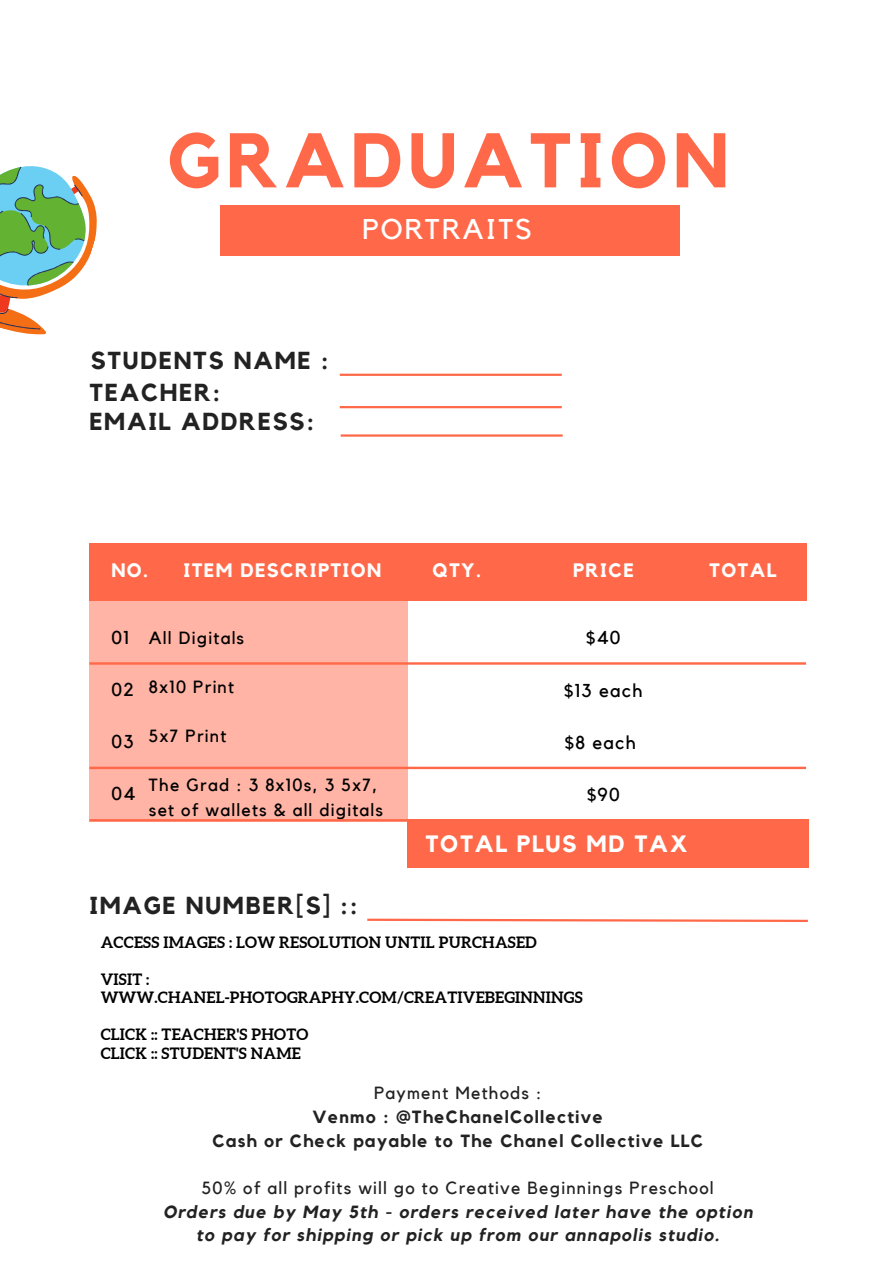
<style>
.page{position:relative;width:894px;height:1264px;background:#fff}
.page>*{position:absolute;margin:0;border:0;box-sizing:border-box;transform-origin:0 0}
.t1{font:700 76.35px "Kollektif";letter-spacing:.07em;color:#ff6949}
.t2{font:28.35px "Kollektif";letter-spacing:.07em;color:#fff}
.t3{font:700 24.45px "Kollektif";letter-spacing:.07em;color:#222}
.t4{font:700 23.55px "Kollektif";letter-spacing:.07em;color:#fff}
.t5{font:700 19.35px "Kollektif";letter-spacing:.07em;color:#fff}
.t6{font:18.6px "Kollektif";letter-spacing:.07em;color:#000}
.t7{font:italic 700 17.55px/23.7px "Kollektif";letter-spacing:.07em;color:#222;text-align:center}
.t8{font:17.55px/24.6px "Kollektif";letter-spacing:.07em;color:#000}
.t9{font:700 17.55px "Kollektif";letter-spacing:.07em;color:#222}
.t10{font:17.55px "Kollektif";letter-spacing:.07em;color:#222}
.t11{font:700 15.6px "Aleo";letter-spacing:.015em;color:#000}
</style>
<div class="page">
<svg style="left:367px;top:918px;width:441px;height:4px"></svg>
<div style="left:89px;top:543px;width:718px;height:57px;background:#ff6949"></div>
<div style="left:220px;top:205px;width:460px;height:50px;background:#ff6949"></div>
<div style="left:89px;top:596px;width:319px;height:225px;background:#ffb4a5"></div>
<hr style="left:89px;top:662px;width:716px;height:2px;background:#ff6949">
<hr style="left:89px;top:766px;width:716px;height:3px;background:#ff6949">
<hr style="left:89px;top:819px;width:718px;height:2px;background:#ff6949">
<div style="left:407px;top:819px;width:400px;height:48px;background:#ff6949"></div>
<svg style="left:0;top:166px;width:97px;height:169px"></svg>
<hr style="left:339px;top:373px;width:222px;height:3px;background:#ff6949">
<hr style="left:339px;top:406px;width:222px;height:2px;background:#ff6949">
<hr style="left:340px;top:434px;width:222px;height:2px;background:#ff6949">
<p class="t1" style="left:167px;top:126px;width:562px">GRADUATION</p>
<p class="t2" style="left:362px;top:216px;width:171px">PORTRAITS</p>
<p class="t3" style="left:91px;top:349px;width:239px">STUDENTS NAME :</p>
<p class="t3" style="left:89px;top:381px;width:132px">TEACHER:</p>
<p class="t3" style="left:89px;top:410px;width:226px">EMAIL ADDRESS:</p>
<p class="t5" style="left:111px;top:561px;width:38px">NO.</p>
<p class="t5" style="left:183px;top:561px;width:199px">ITEM DESCRIPTION</p>
<p class="t5" style="left:432px;top:561px;width:50px">QTY.</p>
<p class="t5" style="left:573px;top:561px;width:62px">PRICE</p>
<p class="t5" style="left:709px;top:561px;width:69px">TOTAL</p>
<p class="t6" style="left:111px;top:629px;width:19px">01</p>
<p class="t6" style="left:111px;top:681px;width:24px">02</p>
<p class="t6" style="left:111px;top:733px;width:24px">03</p>
<p class="t6" style="left:111px;top:785px;width:26px">04</p>
<p class="t8" style="left:149px;top:626px;width:97px">All Digitals</p>
<p class="t8" style="left:149px;top:675px;width:87px">8x10 Print</p>
<p class="t8" style="left:149px;top:724px;width:79px">5x7 Print</p>
<p class="t8" style="left:149px;top:773px;width:236px">The Grad : 3 8x10s, 3 5x7, set of wallets &amp; all digitals</p>
<p class="t3" style="left:89px;top:894px;width:269px">IMAGE NUMBER[S] ::</p>
<p class="t6" style="left:586px;top:629px;width:36px">$40</p>
<p class="t6" style="left:564px;top:681px;width:80px">$13 each</p>
<p class="t6" style="left:564px;top:733px;width:73px">$8 each</p>
<p class="t6" style="left:587px;top:785px;width:34px">$90</p>
<p class="t4" style="left:425px;top:832px;width:264px">TOTAL PLUS MD TAX</p>
<p class="t11" style="left:101px;top:933px;width:437px">ACCESS IMAGES : LOW RESOLUTION UNTIL PURCHASED</p>
<p class="t11" style="left:101px;top:970px;width:50px">VISIT :</p>
<p class="t11" style="left:101px;top:988px;width:483px">WWW.CHANEL-PHOTOGRAPHY.COM/CREATIVEBEGINNINGS</p>
<p class="t11" style="left:101px;top:1025px;width:209px">CLICK :: TEACHER'S PHOTO</p>
<p class="t11" style="left:101px;top:1043px;width:201px">CLICK :: STUDENT'S NAME</p>
<p class="t10" style="left:374px;top:1085px;width:169px">Payment Methods :</p>
<p class="t9" style="left:312px;top:1108px;width:292px">Venmo : @TheChanelCollective</p>
<p class="t9" style="left:212px;top:1132px;width:492px">Cash or Check payable to The Chanel Collective LLC</p>
<p class="t10" style="left:202px;top:1179px;width:513px">50% of all profits will go to Creative Beginnings Preschool</p>
<p class="t7" style="left:163px;top:1200px;width:590px">Orders due by May 5th - orders received later have the option to pay for shipping or pick up from our annapolis studio.</p>
</div>
